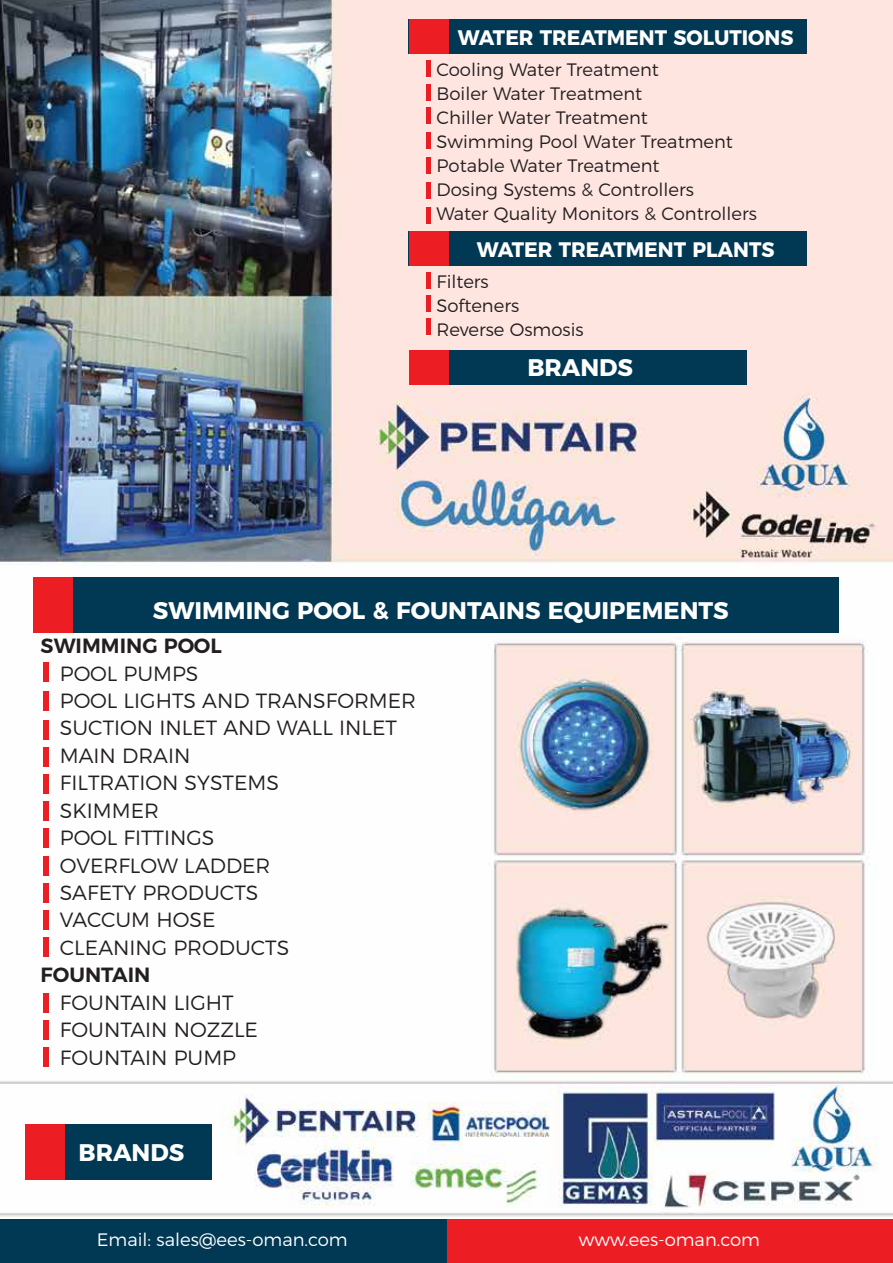
<style>
.page{position:relative;width:893px;height:1263px;background:#fff}
.page>*{position:absolute;margin:0;border:0;box-sizing:border-box;transform-origin:0 0}
.t1{font:700 24px "Montserrat";color:#fff}
.t2{font:700 21px "Montserrat";color:#fff;scale:.96 1}
.t3{font:300 20.55px/27.5px "Montserrat";color:#231f20}
.t4{font:600 20.55px "Montserrat";color:#231f20}
.t5{font:300 18px/24px "Montserrat";color:#231f20}
.t6{font:300 18px "Montserrat";color:#fff}
</style>
<div class="page">
<img style="left:0;top:0;width:893px;height:1217px">
<div style="left:0;top:1219px;width:893px;height:44px;background:#ed1d24"></div>
<div style="left:0;top:1219px;width:446px;height:44px;background:#013853"></div>
<div style="left:409px;top:19px;width:398px;height:34px;background:#013853"></div>
<div style="left:409px;top:19px;width:40px;height:34px;background:#ed1d24"></div>
<div style="left:426px;top:60px;width:5px;height:17px;background:#ed1d24"></div>
<div style="left:426px;top:84px;width:5px;height:17px;background:#ed1d24"></div>
<div style="left:426px;top:107px;width:5px;height:17px;background:#ed1d24"></div>
<div style="left:426px;top:132px;width:5px;height:17px;background:#ed1d24"></div>
<div style="left:426px;top:157px;width:5px;height:17px;background:#ed1d24"></div>
<div style="left:426px;top:182px;width:5px;height:17px;background:#ed1d24"></div>
<div style="left:426px;top:207px;width:5px;height:17px;background:#ed1d24"></div>
<div style="left:409px;top:232px;width:398px;height:34px;background:#013853"></div>
<div style="left:409px;top:232px;width:40px;height:34px;background:#ed1d24"></div>
<div style="left:426px;top:272px;width:5px;height:17px;background:#ed1d24"></div>
<div style="left:426px;top:295px;width:5px;height:17px;background:#ed1d24"></div>
<div style="left:426px;top:318px;width:5px;height:17px;background:#ed1d24"></div>
<div style="left:43px;top:662px;width:5px;height:19px;background:#ed1d24"></div>
<div style="left:43px;top:691px;width:5px;height:19px;background:#ed1d24"></div>
<div style="left:43px;top:720px;width:5px;height:19px;background:#ed1d24"></div>
<div style="left:43px;top:747px;width:5px;height:19px;background:#ed1d24"></div>
<div style="left:43px;top:774px;width:5px;height:20px;background:#ed1d24"></div>
<div style="left:43px;top:801px;width:5px;height:20px;background:#ed1d24"></div>
<div style="left:43px;top:829px;width:5px;height:19px;background:#ed1d24"></div>
<div style="left:43px;top:856px;width:5px;height:19px;background:#ed1d24"></div>
<div style="left:43px;top:883px;width:5px;height:19px;background:#ed1d24"></div>
<div style="left:43px;top:910px;width:5px;height:19px;background:#ed1d24"></div>
<div style="left:43px;top:937px;width:5px;height:20px;background:#ed1d24"></div>
<div style="left:43px;top:993px;width:5px;height:19px;background:#ed1d24"></div>
<div style="left:43px;top:1020px;width:5px;height:19px;background:#ed1d24"></div>
<div style="left:43px;top:1047px;width:5px;height:20px;background:#ed1d24"></div>
<div style="left:33px;top:577px;width:806px;height:55px;background:#013853"></div>
<div style="left:33px;top:577px;width:40px;height:55px;background:#ed1d24"></div>
<div style="left:409px;top:350px;width:338px;height:34px;background:#013853"></div>
<div style="left:409px;top:350px;width:40px;height:34px;background:#ed1d24"></div>
<div style="left:25px;top:1124px;width:187px;height:56px;background:#013853"></div>
<div style="left:25px;top:1124px;width:40px;height:56px;background:#ed1d24"></div>
<p class="t2" style="left:458px;top:20px;width:351px">WATER TREATMENT SOLUTIONS</p>
<p class="t5" style="left:437px;top:56px;width:322px">Cooling Water Treatment<br>Boiler Water Treatment<br>Chiller Water Treatment<br>Swimming Pool Water Treatment<br>Potable Water Treatment<br>Dosing Systems &amp; Controllers<br>Water Quality Monitors &amp; Controllers</p>
<p class="t2" style="left:477px;top:233px;width:312px">WATER TREATMENT PLANTS</p>
<p class="t5" style="left:436px;top:268px;width:149px">Filters<br>Softeners<br>Reverse Osmosis</p>
<h1 class="t1" style="left:527px;top:347px;width:107px">BRANDS</h1>
<h1 class="t1" style="left:153px;top:591px;width:577px">SWIMMING POOL &amp; FOUNTAINS EQUIPEMENTS</h1>
<p class="t4" style="left:41px;top:629px;width:183px">SWIMMING POOL</p>
<p class="t3" style="left:60px;top:658px;width:358px">POOL PUMPS<br>POOL LIGHTS AND TRANSFORMER<br>SUCTION INLET AND WALL INLET<br>MAIN DRAIN<br>FILTRATION SYSTEMS<br>SKIMMER<br>POOL FITTINGS<br>OVERFLOW LADDER<br>SAFETY PRODUCTS<br>VACCUM HOSE<br>CLEANING PRODUCTS</p>
<p class="t4" style="left:41px;top:958px;width:111px">FOUNTAIN</p>
<p class="t3" style="left:60px;top:987px;width:200px">FOUNTAIN LIGHT<br>FOUNTAIN NOZZLE<br>FOUNTAIN PUMP</p>
<h1 class="t1" style="left:79px;top:1133px;width:107px">BRANDS</h1>
<p class="t6" style="left:97px;top:1225px;width:252px">Email: sales@ees-oman.com</p>
<p class="t6" style="left:579px;top:1225px;width:183px">www.ees-oman.com</p>
</div>
